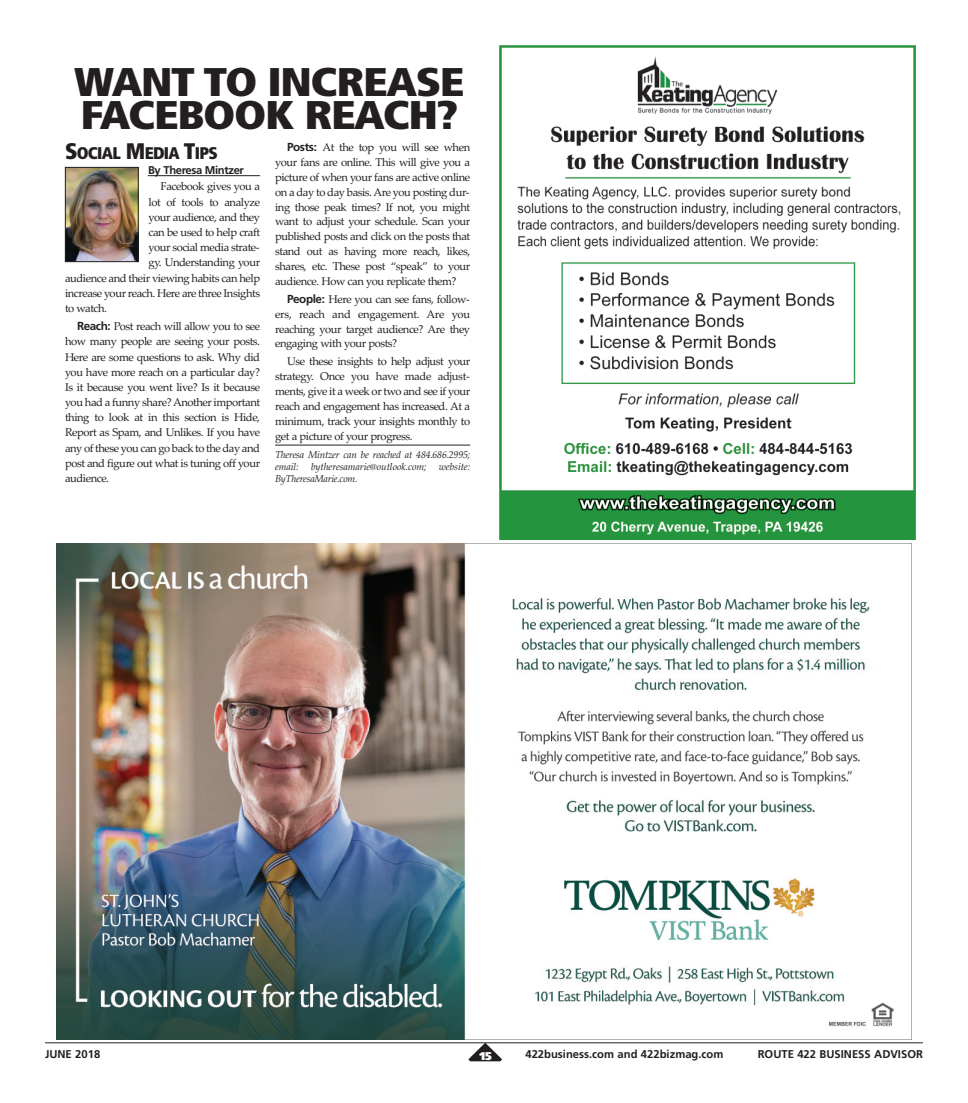
<style>
.page{position:relative;width:968px;height:1103px;background:#fff}
.page>*{position:absolute;margin:0;border:0;box-sizing:border-box;transform-origin:0 0}
.t1{font:900 condensed 40px/32.5px "Frutiger";letter-spacing:-.03em;color:#231f20;scale:1.15 1}
.t2{font:900 condensed 16.88px "Frutiger";letter-spacing:-.045em;color:#231f20}
.t3{font:11.25px/14.9px "Palatino Linotype";letter-spacing:-.04em;color:#231f20;text-align:justify}
.t4{font:700 11.25px "Frutiger";color:#231f20}
.t5{font:700 11.25px "Frutiger";letter-spacing:-.035em;color:#231f20}
.t6{font:900 11.25px "Frutiger";color:#fff}
.t7{font:italic 10px/12.1px "Palatino Linotype";letter-spacing:-.01em;color:#231f20;text-align:justify}
.s1{font-size:22.5px}
.s2{font-family:"Frutiger";font-weight:700;font-size:11.75px}
</style>
<div class="page">
<svg style="left:468px;top:1043px;width:34px;height:18px"></svg>
<hr style="left:45px;top:1042px;width:877px;height:1px;background:#231f20">
<img style="left:56px;top:544px;width:838px;height:495px">
<hr style="left:148px;top:175px;width:112px;height:1px;background:#231f20">
<hr style="left:275px;top:445px;width:195px;height:1px;background:#231f20">
<img style="left:67px;top:169px;width:70px;height:91px">
<div style="left:65px;top:167px;width:74px;height:95px;border:1px solid #231f20"></div>
<img style="left:499px;top:46px;width:416px;height:493px">
<h1 class="t1" style="left:74px;top:69px;width:341px">WANT TO INCREASE<br>FACEBOOK REACH?</h1>
<h2 class="t2" style="left:65px;top:147px;width:154px"><span class="s1">S</span>OCIAL <span class="s1">M</span>EDIA <span class="s1">T</span>IPS</h2>
<p class="t5" style="left:148px;top:166px;width:97px">By Theresa Mintzer</p>
<p class="t3" style="left:160px;top:179px;width:101px">Facebook gives you a</p>
<p class="t3" style="left:149px;top:194px;width:113px">lot of tools to analyze</p>
<p class="t3" style="left:149px;top:209px;width:113px">your audience, and they</p>
<p class="t3" style="left:149px;top:225px;width:113px">can be used to help craft</p>
<p class="t3" style="left:149px;top:240px;width:113px">your social media strate-</p>
<p class="t3" style="left:149px;top:255px;width:113px">gy. Understanding your</p>
<p class="t3" style="left:65px;top:270px;width:196px">audience and their viewing habits can help</p>
<p class="t3" style="left:65px;top:285px;width:197px">increase your reach. Here are three Insights</p>
<p class="t3" style="left:65px;top:300px;width:44px">to watch.</p>
<p class="t3" style="left:65px;top:319px;width:197px;text-indent:12px"><span class="s2">Reach:</span> Post reach will allow you to see how many people are seeing your posts.<br>Here are some questions to ask. Why did you have more reach on a particular day?<br>Is it because you went live? Is it because you had a funny share? Another important thing to look at in this section is Hide, Report as Spam, and Unlikes. If you have any of these you can go back to the day and post and figure out what is tuning off your audience.</p>
<p class="t3" style="left:275px;top:140px;width:197px;text-indent:12px"><span class="s2">Posts:</span> At the top you will see when your fans are online. This will give you a picture of when your fans are active online on a day to day basis. Are you posting dur&shy;ing those peak times? If not, you might want to adjust your schedule. Scan your published posts and click on the posts that stand out as having more reach, likes, shares, etc. These post “speak” to your audience. How can you replicate them?</p>
<p class="t3" style="left:275px;top:291px;width:197px;text-indent:12px"><span class="s2">People:</span> Here you can see fans, follow&shy;ers, reach and engagement. Are you reaching your target audience? Are they engaging with your posts?</p>
<p class="t3" style="left:275px;top:354px;width:197px;text-indent:12px">Use these insights to help adjust your strategy. Once you have made adjust&shy;ments, give it a week or two and see if your reach and engagement has increased. At a minimum, track your insights monthly to get a picture of your progress.</p>
<p class="t7" style="left:275px;top:448px;width:197px">Theresa Mintzer can be reached at 484.686.2995; email: bytheresamarie@outlook.com; website:<br>ByTheresaMarie.com.</p>
<p class="t4" style="left:45px;top:1049px;width:57px">JUNE 2018</p>
<p class="t6" style="left:479px;top:1051px;width:14px">15</p>
<p class="t4" style="left:525px;top:1049px;width:199px">422business.com and 422bizmag.com</p>
<p class="t4" style="left:757px;top:1049px;width:167px">ROUTE 422 BUSINESS ADVISOR</p>
</div>
